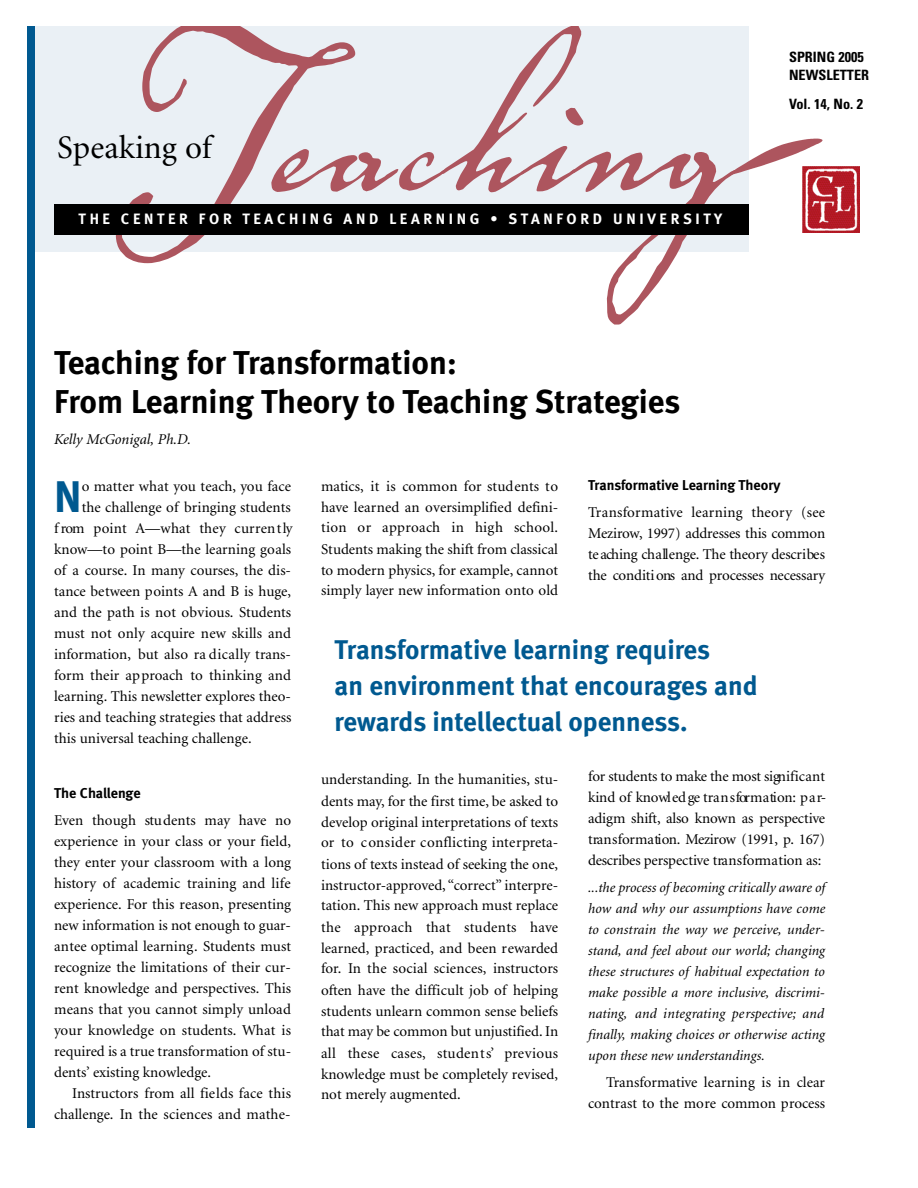
<style>
.page{position:relative;width:918px;height:1188px;background:#fff}
.page>*{position:absolute;margin:0;border:0;box-sizing:border-box;transform-origin:0 0}
.t1{font:315px "Voluta Script";color:#ad555e}
.t2{font:700 44.25px "Meta";color:#005990}
.t3{font:700 33px/39px "Meta";color:#000}
.t4{font:33px "Minion";color:#000}
.t5{font:700 27px/36px "Meta";color:#005990}
.t6{font:15px/21px "Minion";color:#000;text-align:justify}
.t7{font:700 15px "Meta";letter-spacing:.24em;color:#fff}
.t8{font:italic 15px "Minion";color:#000}
.t9{font:italic 14.25px/21px "Minion";color:#000;text-align:justify}
.t10{font:700 14.25px "Meta";color:#000}
.t11{font:700 condensed 14.25px/18px "Univers";color:#000}
</style>
<div class="page">
<div style="left:27px;top:27px;width:722px;height:224px;background:#eaf0f5"></div>
<div style="left:54px;top:204px;width:695px;height:31px;background:#000"></div>
<img style="left:803px;top:166px;width:57px;height:67px">
<svg style="left:727px;top:139px;width:96px;height:37px"></svg>
<div style="left:27px;top:27px;width:8px;height:1101px;background:#005990"></div>
<h1 class="t1" style="left:84px;top:-27px;width:651px">Teaching</h1>
<h3 class="t4" style="left:57px;top:135px;width:156px">Speaking of</h3>
<p class="t7" style="left:79px;top:213px;width:645px">T H E CENTER FOR T E ACHING AND LEARNING • STANFORD UNIVERSITY</p>
<h3 class="t3" style="left:54px;top:345px;width:628px">Teaching for Transformation:<br>From Learning Theory to Teaching Strategies</h3>
<p class="t8" style="left:54px;top:433px;width:138px">Kelly McGonigal, Ph.D.</p>
<p class="t11" style="left:789px;top:50px;width:81px">SPRING 2005<br>NEWSLETTER</p>
<p class="t11" style="left:789px;top:96px;width:76px">Vol. 14, No. 2</p>
<h2 class="t2" style="left:54px;top:477px;width:29px">N</h2>
<p class="t6" style="left:82px;top:477px;width:211px">o matter what you teach, you face</p>
<p class="t6" style="left:82px;top:498px;width:211px">the challenge of bringing students</p>
<p class="t6" style="left:54px;top:519px;width:240px">f rom point A — what they curren t ly</p>
<p class="t6" style="left:54px;top:540px;width:239px">know—to point B—the learning goals</p>
<p class="t6" style="left:54px;top:561px;width:238px">of a course. In many courses, the dis-</p>
<p class="t6" style="left:54px;top:582px;width:239px">tance between points A and B is huge,</p>
<p class="t6" style="left:54px;top:603px;width:239px">and the path is not obvious. Students</p>
<p class="t6" style="left:54px;top:624px;width:238px">must not only acquire new skills and</p>
<p class="t6" style="left:54px;top:645px;width:238px">information, but also ra dically trans-</p>
<p class="t6" style="left:54px;top:666px;width:239px">form their approach to thinking and</p>
<p class="t6" style="left:54px;top:687px;width:238px">learning. This newsletter explores theo-</p>
<p class="t6" style="left:54px;top:708px;width:239px">ries and teaching strategies that address</p>
<p class="t6" style="left:54px;top:729px;width:199px">this universal teaching challenge.</p>
<p class="t10" style="left:54px;top:787px;width:88px">The Challenge</p>
<p class="t6" style="left:54px;top:811px;width:239px">Even though stu dents may have no experience in your class or your field, they enter your classroom with a long history of academic training and life experience. For this reason, presenting new information is not enough to guar&shy;antee optimal learning. Students must recognize the limitations of their cur&shy;rent knowledge and perspectives. This means that you cannot simply unload your knowledge on students. What is required is a true transformation of stu&shy;dents’ existing knowledge.</p>
<p class="t6" style="left:54px;top:1084px;width:238px;text-align:right">Instructors from all fields face this challenge. In the sciences and mathe-</p>
<p class="t6" style="left:321px;top:476px;width:239px">matics, it is common for students to have learned an oversimplified defini&shy;tion or approach in high sch oo l.<br>Students making the shift from classical to modern physics, for example, cannot simply layer new information onto old</p>
<p class="t10" style="left:588px;top:479px;width:194px">Transformative Learning Theory</p>
<p class="t6" style="left:588px;top:503px;width:239px">Tra n s form a tive learning theory (see Me z irow, 1997) ad d resses this com m on te aching ch a llen ge . The theory de s c ribe s the con d iti ons and processes nece s s a ry</p>
<h3 class="t5" style="left:335px;top:633px;width:425px">Transformative learning requires<br>an environment that encourages and rewards intellectual openness.</h3>
<p class="t6" style="left:321px;top:770px;width:239px">understanding. In the humanities, stu&shy;dents may, for the first time, be asked to develop original interpretations of texts or to consider conflicting interpreta&shy;tions of texts instead of seeking the one, instructor-approved, “correct” interpre&shy;tation. This new approach must replace the approach that stu dents have learned, practiced, and been rewarded for. In the social sciences, instructors often have the difficult job of helping students unlearn common sense beliefs that may be common but unjustified. In a ll these cases, s tu den t s’ previo u s knowledge must be completely revised, not merely augmented.</p>
<p class="t6" style="left:588px;top:767px;width:240px">for stu dents to make the most sign ific a n t kind of k n owl ed ge tra n s form a tion : p a r&shy;ad igm shift, also known as pers pective tra n s form a tion . Me z irow (1991, p. 1 6 7 ) de sc ribes pers pective tra n s form a tion as:</p>
<p class="t9" style="left:588px;top:879px;width:239px">...the process of becoming critically aware of how and why our assumptions have come to constrain the way we perceive, under&shy;stand, and feel about our world; changing these structures of habitual expectation to make possible a more inclusive, discrimi&shy;nating, and integrating perspective; and finally, making choices or otherwise acting upon these new understandings.</p>
<p class="t6" style="left:588px;top:1073px;width:238px;text-align:right">Transformative learning is in clear contrast to the more common process</p>
</div>
